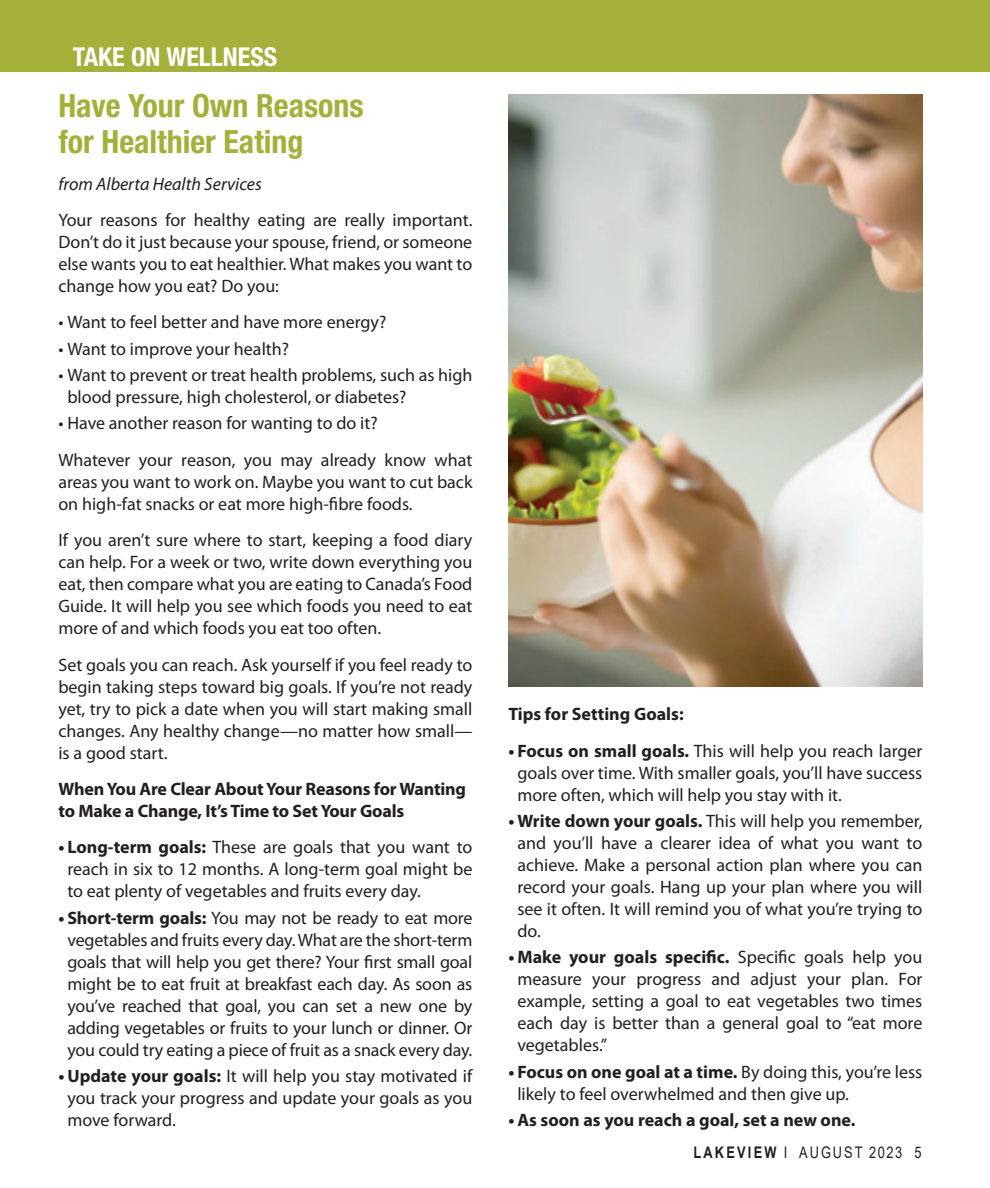
<style>
.page{position:relative;width:990px;height:1188px;background:#fff}
.page>*{position:absolute;margin:0;border:0;box-sizing:border-box;transform-origin:0 0}
.In_Around_title{font:700 condensed 32px/36px "Helvetica Neue LT Std";color:#a4b039}
.t1{font:700 condensed 26px "Helvetica Neue LT Std";color:#fff}
.Body_text{font:18px/22px "Myriad Pro";color:#231f20;text-align:justify}
.Subhead{font:700 18px/22px "Myriad Pro";letter-spacing:-.01em;color:#231f20}
.Body_text-2{font:italic 18px "Myriad Pro";color:#231f20}
.t2{font:16px "Arial";letter-spacing:.155em;color:#231f20;scale:.8 1}
.s1{font-weight:700}
</style>
<div class="page">
<div style="left:0;top:0;width:990px;height:72px;background:#a4b039"></div>
<img style="left:508px;top:94px;width:414px;height:592px">
<p class="t1" style="left:73px;top:41px;width:206px">TAKE ON WELLNESS</p>
<p class="In_Around_title" style="left:58px;top:87px;width:307px">Have Your Own Reasons for Healthier Eating</p>
<p class="Body_text-2" style="left:58px;top:172px;width:205px">from Alberta Health Services</p>
<p class="Body_text" style="left:58px;top:209px;width:416px">Your reasons for healthy eating are really important.<br>Don’t do it just because your spouse, friend, or someone else wants you to eat healthier. What makes you want to change how you eat? Do you:</p>
<p class="Body_text" style="left:58px;top:311px;width:329px">• Want to feel better and have more energy?</p>
<p class="Body_text" style="left:58px;top:337px;width:232px">• Want to improve your health?</p>
<p class="Body_text" style="left:67px;top:364px;width:407px;text-indent:-9px">• Want to prevent or treat health problems, such as high blood pressure, high cholesterol, or diabetes?</p>
<p class="Body_text" style="left:58px;top:412px;width:321px">• Have another reason for wanting to do it?</p>
<p class="Body_text" style="left:58px;top:448px;width:416px">Whatever your reason, you may already know what areas you want to work on. Maybe you want to cut back on high-fat snacks or eat more high-fibre foods.</p>
<p class="Body_text" style="left:58px;top:529px;width:415px">If you aren’t sure where to start, keeping a food diary can help. For a week or two, write down everything you eat, then compare what you are eating to Canada’s Food Guide. It will help you see which foods you need to eat more of and which foods you eat too often.</p>
<p class="Body_text" style="left:58px;top:653px;width:416px">Set goals you can reach. Ask yourself if you feel ready to begin taking steps toward big goals. If you’re not ready yet, try to pick a date when you will start making small changes. Any healthy change—no matter how small— is a good start.</p>
<p class="Subhead" style="left:58px;top:777px;width:409px">When You Are Clear About Your Reasons for Wanting to Make a Change, It’s Time to Set Your Goals</p>
<p class="Body_text" style="left:67px;top:836px;width:407px;text-indent:-9px"><span class="s1">• Long-term goals:</span> These are goals that you want to reach in six to 12 months. A long-term goal might be to eat plenty of vegetables and fruits every day.</p>
<p class="Body_text" style="left:58px;top:906px;width:416px;text-align:center"><span class="s1">• Short-term goals:</span> You may not be ready to eat more vegetables and fruits every day. What are the short-term goals that will help you get there? Your first small goal might be to eat fruit at breakfast each day. As soon as you’ve reached that goal, you can set a new one by adding vegetables or fruits to your lunch or dinner. Or you could try eating a piece of fruit as a snack every day.</p>
<p class="Body_text" style="left:67px;top:1065px;width:407px;text-indent:-9px"><span class="s1">• Update your goals:</span> It will help you stay motivated if you track your progress and update your goals as you move forward.</p>
<p class="Subhead" style="left:508px;top:703px;width:177px">Tips for Setting Goals:</p>
<p class="Body_text" style="left:517px;top:740px;width:407px;text-indent:-9px"><span class="s1">• Focus on small goals.</span> This will help you reach larger goals over time. With smaller goals, you’ll have success more often, which will help you stay with it.</p>
<p class="Body_text" style="left:517px;top:810px;width:407px;text-indent:-9px"><span class="s1">• Write down your goals.</span> This will help you remember, and you’ll have a clearer idea of what you want to achieve. Make a personal action plan where you can record your goals. Hang up your plan where you will see it often. It will remind you of what you’re trying to do.</p>
<p class="Body_text" style="left:517px;top:946px;width:407px;text-indent:-9px"><span class="s1">• Make your goals specific.</span> Specific goals help you measure your progress and adjust your plan. For example, setting a goal to eat vegetables two times each day is better than a general goal to “eat more vegetables.”</p>
<p class="Body_text" style="left:517px;top:1060px;width:406px;text-indent:-9px"><span class="s1">• Focus on one goal at a time.</span> By doing this, you’re less likely to feel overwhelmed and then give up.</p>
<p class="Subhead" style="left:508px;top:1108px;width:349px">• As soon as you reach a goal, set a new one.</p>
<p class="t2" style="left:693px;top:1141px;width:287px"><span class="s1">LAKEVIEW</span> I AUGUST 2023 5</p>
</div>
